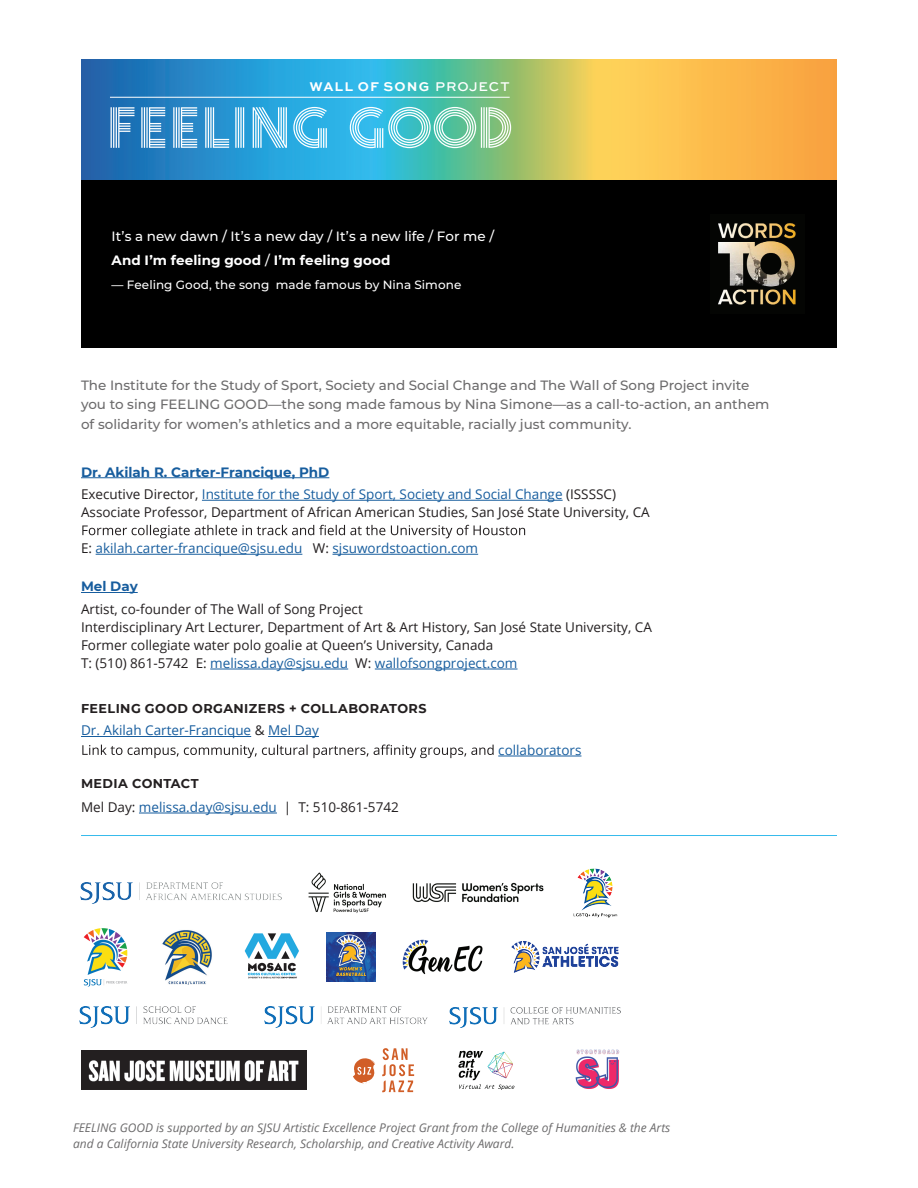
<style>
.page{position:relative;width:918px;height:1188px;background:#fff}
.page>*{position:absolute;margin:0;border:0;box-sizing:border-box;transform-origin:0 0}
.t1{font:13.5px/18px "Open Sans";color:#231f20}
.t2{font:500 13.5px/19.5px "Montserrat";color:#6c6b6c}
.t3{font:13.5px "Open Sans";color:#175d9e}
.t4{font:500 13.5px/24px "Montserrat";color:#fff}
.t5{font:700 13.5px "Montserrat";color:#175d9e}
.t6{font:700 13.35px "Sweet Sans Pro";letter-spacing:.085em;color:#fff}
.t7{font:700 12.75px "Montserrat";letter-spacing:.03em;color:#231f20}
.t8{font:italic 12px/16.5px "Open Sans";color:#6c6b6c}
.t9{font:500 12px "Montserrat";letter-spacing:.01em;color:#fff}
.s1{font-weight:500}
.s2{font-weight:700}
.s3{color:#175d9e}
.s4{color:#231f20}
</style>
<div class="page">
<img style="left:81px;top:59px;width:756px;height:121px">
<hr style="left:81px;top:477px;width:248px;height:1px;background:#175d9e">
<hr style="left:202px;top:500px;width:361px;height:1px;background:#175d9e">
<hr style="left:96px;top:554px;width:206px;height:1px;background:#175d9e">
<hr style="left:333px;top:554px;width:145px;height:1px;background:#175d9e">
<hr style="left:81px;top:592px;width:57px;height:1px;background:#175d9e">
<hr style="left:210px;top:669px;width:138px;height:1px;background:#175d9e">
<hr style="left:375px;top:669px;width:143px;height:1px;background:#175d9e">
<hr style="left:81px;top:736px;width:170px;height:1px;background:#175d9e">
<hr style="left:268px;top:736px;width:51px;height:1px;background:#175d9e">
<hr style="left:498px;top:756px;width:83px;height:1px;background:#175d9e">
<hr style="left:139px;top:813px;width:138px;height:1px;background:#175d9e">
<svg style="left:82px;top:525px;width:443px;height:13px"></svg>
<svg style="left:82px;top:745px;width:412px;height:13px"></svg>
<svg style="left:111px;top:107px;width:400px;height:41px;background:#6abcd4"></svg>
<hr style="left:110px;top:97px;width:400px;height:1px;background:#fff">
<hr style="left:81px;top:835px;width:756px;height:1px;background:#37bbec">
<div style="left:673px;top:180px;width:164px;height:168px;background:#000"></div>
<img style="left:718px;top:223px;width:78px;height:82px">
<div style="left:81px;top:180px;width:592px;height:168px;background:#000"></div>
<img style="left:308px;top:872px;width:78px;height:41px">
<img style="left:573px;top:868px;width:45px;height:50px">
<img style="left:511px;top:941px;width:108px;height:32px">
<img style="left:83px;top:928px;width:45px;height:59px">
<img style="left:162px;top:930px;width:50px;height:54px">
<img style="left:244px;top:933px;width:55px;height:46px">
<img style="left:402px;top:939px;width:81px;height:36px">
<img style="left:326px;top:932px;width:49px;height:49px">
<img style="left:264px;top:1007px;width:164px;height:21px">
<img style="left:80px;top:1007px;width:147px;height:21px">
<img style="left:449px;top:1007px;width:171px;height:20px">
<img style="left:81px;top:1051px;width:226px;height:39px">
<img style="left:412px;top:882px;width:132px;height:21px">
<img style="left:458px;top:1050px;width:57px;height:40px">
<img style="left:80px;top:882px;width:201px;height:22px">
<svg style="left:382px;top:1048px;width:32px;height:44px"></svg>
<svg style="left:353px;top:1058px;width:22px;height:26px"></svg>
<img style="left:575px;top:1049px;width:45px;height:40px">
<p class="t6" style="left:310px;top:77px;width:202px">WALL OF SONG <span class="s1">PROJECT</span></p>
<p class="t4" style="left:111px;top:224px;width:384px">It’s a new dawn / It’s a new day / It’s a new life / For me /<br><span class="s2">And I’m feeling good</span> / <span class="s2">I’m feeling good</span></p>
<p class="t9" style="left:111px;top:276px;width:351px">— Feeling Good, the song made famous by Nina Simone</p>
<p class="t2" style="left:81px;top:375px;width:690px">The Institute for the Study of Sport, Society and Social Change and The Wall of Song Project invite you to sing FEELING GOOD—the song made famous by Nina Simone—as a call-to-action, an anthem of solidarity for women’s athletics and a more equitable, racially just community.</p>
<p class="t5" style="left:81px;top:462px;width:250px">Dr. Akilah R. Carter-Francique, PhD</p>
<p class="t1" style="left:81px;top:485px;width:570px">Executive Director, <span class="s3">Institute for the Study of Sport, Society and Social Change</span> (ISSSSC)<br>Associate Professor, Department of African American Studies, San José State University, CA</p>
<p class="t3" style="left:81px;top:539px;width:399px"><span class="s4">E:</span> akilah.carter-francique@sjsu.edu <span class="s4">W:</span> sjsuwordstoaction.com</p>
<p class="t5" style="left:81px;top:577px;width:58px">Mel Day</p>
<p class="t1" style="left:81px;top:600px;width:572px">Artist, co-founder of The Wall of Song Project<br>Interdisciplinary Art Lecturer, Department of Art &amp; Art History, San José State University, CA Former collegiate water polo goalie at Queen’s University, Canada<br>T: (510) 861-5742 E: <span class="s3">melissa.day@sjsu.edu</span> W: <span class="s3">wallofsongproject.com</span></p>
<p class="t7" style="left:81px;top:699px;width:347px">FEELING GOOD ORGANIZERS + COLLABORATORS</p>
<p class="t3" style="left:81px;top:721px;width:239px">Dr. Akilah Carter-Francique <span class="s4">&amp;</span> Mel Day</p>
<p class="t3" style="left:498px;top:741px;width:85px">collaborators</p>
<p class="t7" style="left:81px;top:774px;width:119px">MEDIA CONTACT</p>
<p class="t1" style="left:81px;top:798px;width:319px">Mel Day: <span class="s3">melissa.day@sjsu.edu</span> | T: 510-861-5742</p>
<p class="t8" style="left:73px;top:1119px;width:599px">FEELING GOOD is supported by an SJSU Artistic Excellence Project Grant from the College of Humanities &amp; the Arts and a California State University Research, Scholarship, and Creative Activity Award.</p>
</div>
